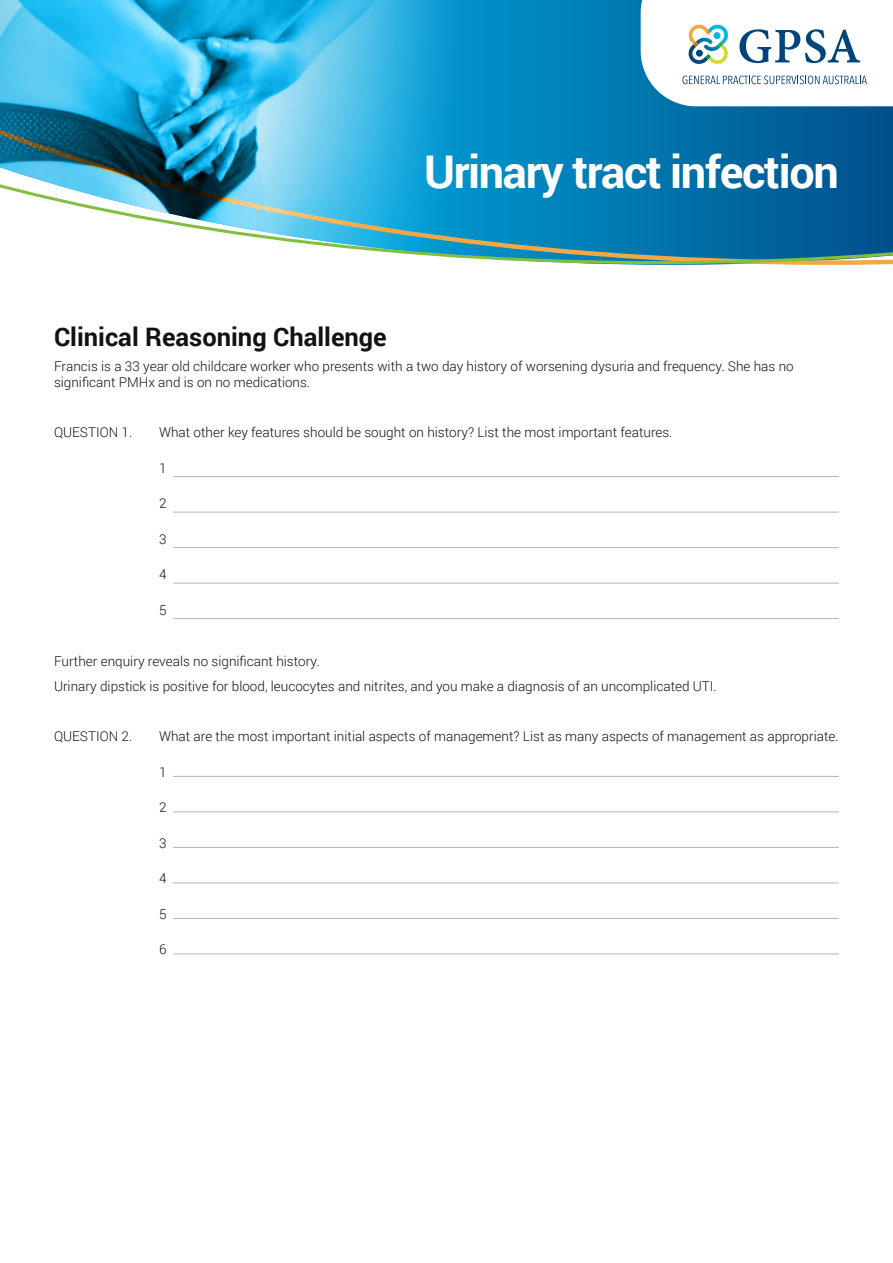
<style>
.page{position:relative;width:893px;height:1263px;background:#fff}
.page>*{position:absolute;margin:0;border:0;box-sizing:border-box;transform-origin:0 0}
.t1{font:700 45.15px "Roboto";letter-spacing:-.03em;color:#fff}
.t2{font:700 25.5px "Roboto";color:#121212}
.t3{font:300 13.5px/16.5px "Roboto";color:#121212}
</style>
<div class="page">
<svg style="left:488px;top:0;width:405px;height:264px;background:#0775a8"></svg>
<img style="left:0;top:0;width:488px;height:260px">
<svg style="left:641px;top:0;width:252px;height:106px"></svg>
<hr style="left:173px;top:476px;width:666px;height:1px;background:#b3b5b4">
<hr style="left:173px;top:512px;width:666px;height:1px;background:#b3b5b4">
<hr style="left:173px;top:547px;width:666px;height:1px;background:#b3b5b4">
<hr style="left:173px;top:583px;width:666px;height:1px;background:#b3b5b4">
<hr style="left:173px;top:618px;width:666px;height:1px;background:#b3b5b4">
<hr style="left:173px;top:776px;width:666px;height:1px;background:#b3b5b4">
<hr style="left:173px;top:811px;width:666px;height:1px;background:#b3b5b4">
<hr style="left:173px;top:847px;width:666px;height:1px;background:#b3b5b4">
<hr style="left:173px;top:882px;width:666px;height:1px;background:#b3b5b4">
<hr style="left:173px;top:918px;width:666px;height:1px;background:#b3b5b4">
<hr style="left:173px;top:953px;width:666px;height:1px;background:#b3b5b4">
<h1 class="t1" style="left:424px;top:140px;width:416px">Urinary tract infection</h1>
<h2 class="t2" style="left:54px;top:319px;width:334px">Clinical Reasoning Challenge</h2>
<p class="t3" style="left:54px;top:357px;width:741px">Francis is a 33 year old childcare worker who presents with a two day history of worsening dysuria and frequency. She has no significant PMHx and is on no medications.</p>
<p class="t3" style="left:54px;top:424px;width:80px">QUESTION 1.</p>
<p class="t3" style="left:159px;top:424px;width:515px">What other key features should be sought on history? List the most important features.</p>
<p class="t3" style="left:159px;top:459px;width:9px">1</p>
<p class="t3" style="left:159px;top:495px;width:9px">2</p>
<p class="t3" style="left:159px;top:530px;width:9px">3</p>
<p class="t3" style="left:159px;top:566px;width:9px">4</p>
<p class="t3" style="left:159px;top:601px;width:9px">5</p>
<p class="t3" style="left:54px;top:648px;width:664px;line-height:25px">Further enquiry reveals no significant history.<br>Urinary dipstick is positive for blood, leucocytes and nitrites, and you make a diagnosis of an uncomplicated UTI.</p>
<p class="t3" style="left:54px;top:728px;width:80px">QUESTION 2.</p>
<p class="t3" style="left:159px;top:728px;width:681px">What are the most important initial aspects of management? List as many aspects of management as appropriate.</p>
<p class="t3" style="left:159px;top:763px;width:9px">1</p>
<p class="t3" style="left:159px;top:799px;width:9px">2</p>
<p class="t3" style="left:159px;top:834px;width:9px">3</p>
<p class="t3" style="left:159px;top:870px;width:9px">4</p>
<p class="t3" style="left:159px;top:905px;width:9px">5</p>
<p class="t3" style="left:159px;top:941px;width:9px">6</p>
</div>
